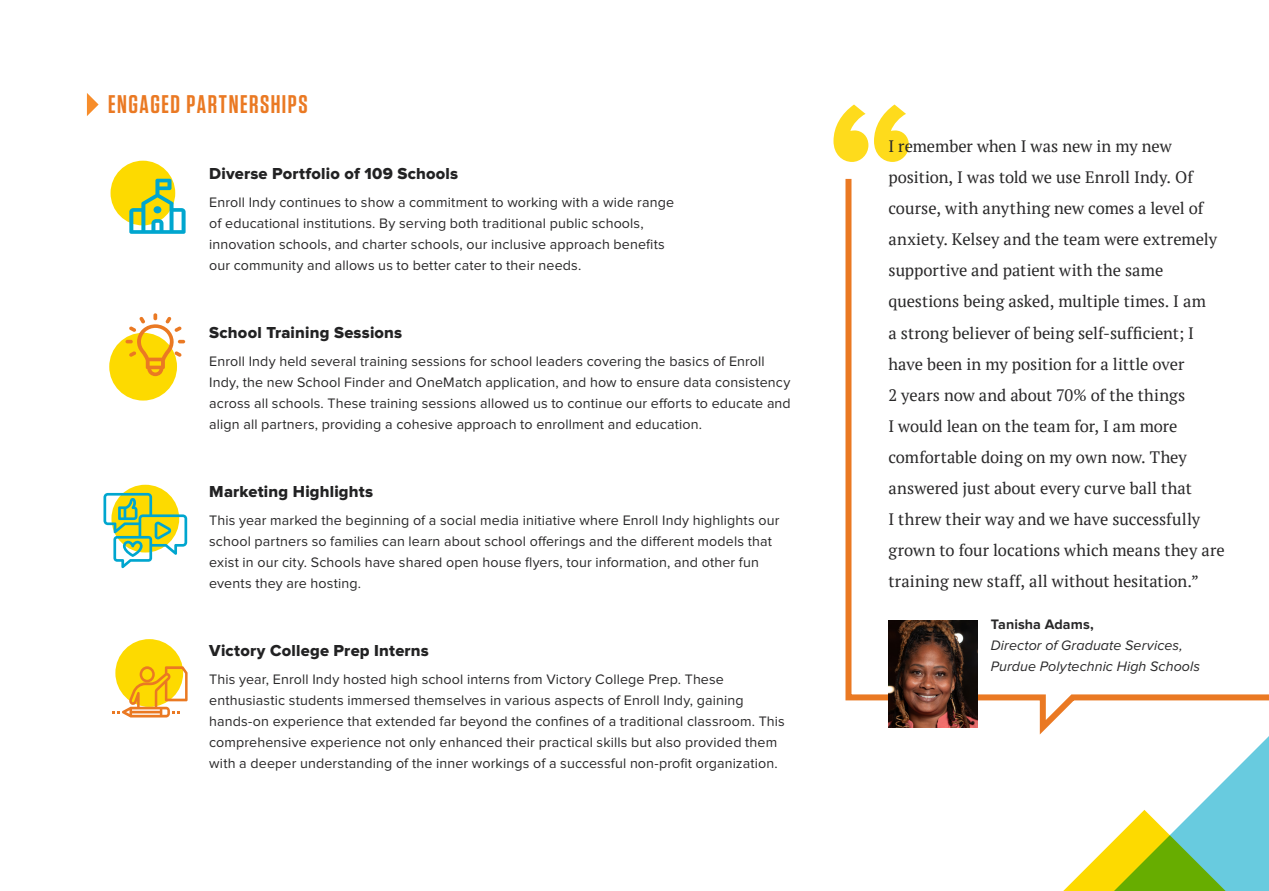
<style>
.page{position:relative;width:1269px;height:891px;background:#fff}
.page>*{position:absolute;margin:0;border:0;box-sizing:border-box;transform-origin:0 0}
.t1{font:600 25.5px "Tungsten";letter-spacing:.06em;color:#ea7923}
.t2{font:16.5px/31px "PT Serif";color:#292829}
.t3{font:16.5px "Proxima Nova Extrabld";letter-spacing:.015em;color:#222223}
.t4{font:14.25px/21px "Proxima Nova";letter-spacing:.01em;color:#292829}
.t5{font:italic 14.25px/21px "Proxima Nova";letter-spacing:.005em;color:#292829}
.t6{font:700 14.25px "Proxima Nova";letter-spacing:.005em;color:#292829}
</style>
<div class="page">
<div style="left:111px;top:161px;width:64px;height:64px;background:#fdda00;border-radius:50%"></div>
<div style="left:111px;top:485px;width:68px;height:68px;background:#fdda00;border-radius:50%"></div>
<div style="left:109px;top:333px;width:68px;height:68px;background:#fdda00;border-radius:50%"></div>
<div style="left:115px;top:639px;width:68px;height:68px;background:#fdda00;border-radius:50%"></div>
<svg style="left:129px;top:179px;width:57px;height:55px"></svg>
<div style="left:154px;top:206px;width:7px;height:7px;background:#00a6cf;border-radius:50%"></div>
<svg style="left:125px;top:313px;width:60px;height:63px"></svg>
<svg style="left:103px;top:493px;width:84px;height:75px"></svg>
<svg style="left:112px;top:666px;width:76px;height:52px"></svg>
<svg style="left:87px;top:93px;width:12px;height:23px"></svg>
<svg style="left:845px;top:178px;width:424px;height:557px"></svg>
<svg style="left:834px;top:105px;width:75px;height:57px"></svg>
<img style="left:888px;top:620px;width:89px;height:107px">
<svg style="left:1063px;top:736px;width:206px;height:155px"></svg>
<h1 class="t1" style="left:108px;top:91px;width:201px">ENGAGED PARTNERSHIPS</h1>
<p class="t3" style="left:209px;top:166px;width:250px">Diverse Portfolio of 109 Schools</p>
<p class="t4" style="left:209px;top:193px;width:466px">Enroll Indy continues to show a commitment to working with a wide range of educational institutions. By serving both traditional public schools, innovation schools, and charter schools, our inclusive approach benefits our community and allows us to better cater to their needs.</p>
<p class="t3" style="left:209px;top:325px;width:195px">School Training Sessions</p>
<p class="t4" style="left:209px;top:352px;width:583px">Enroll Indy held several training sessions for school leaders covering the basics of Enroll Indy, the new School Finder and OneMatch application, and how to ensure data consistency across all schools. These training sessions allowed us to continue our efforts to educate and align all partners, providing a cohesive approach to enrollment and education.</p>
<p class="t3" style="left:209px;top:484px;width:165px">Marketing Highlights</p>
<p class="t4" style="left:209px;top:511px;width:572px">This year marked the beginning of a social media initiative where Enroll Indy highlights our school partners so families can learn about school offerings and the different models that exist in our city. Schools have shared open house flyers, tour information, and other fun events they are hosting.</p>
<p class="t3" style="left:209px;top:643px;width:221px">Victory College Prep Interns</p>
<p class="t4" style="left:209px;top:670px;width:577px">This year, Enroll Indy hosted high school interns from Victory College Prep. These enthusiastic students immersed themselves in various aspects of Enroll Indy, gaining hands-on experience that extended far beyond the confines of a traditional classroom. This comprehensive experience not only enhanced their practical skills but also provided them with a deeper understanding of the inner workings of a successful non-profit organization.</p>
<p class="t2" style="left:888px;top:130px;width:338px">I remember when I was new in my new position, I was told we use Enroll Indy. Of course, with anything new comes a level of anxiety. Kelsey and the team were extremely supportive and patient with the same questions being asked, multiple times. I am<br>a strong believer of being self-sufficient; I have been in my position for a little over<br>2 years now and about 70% of the things<br>I would lean on the team for, I am more comfortable doing on my own now. They answered just about every curve ball that<br>I threw their way and we have successfully grown to four locations which means they are training new staff, all without hesitation.”</p>
<p class="t6" style="left:991px;top:618px;width:104px">Tanisha Adams,</p>
<p class="t5" style="left:991px;top:635px;width:211px">Director of Graduate Services,<br>Purdue Polytechnic High Schools</p>
</div>
